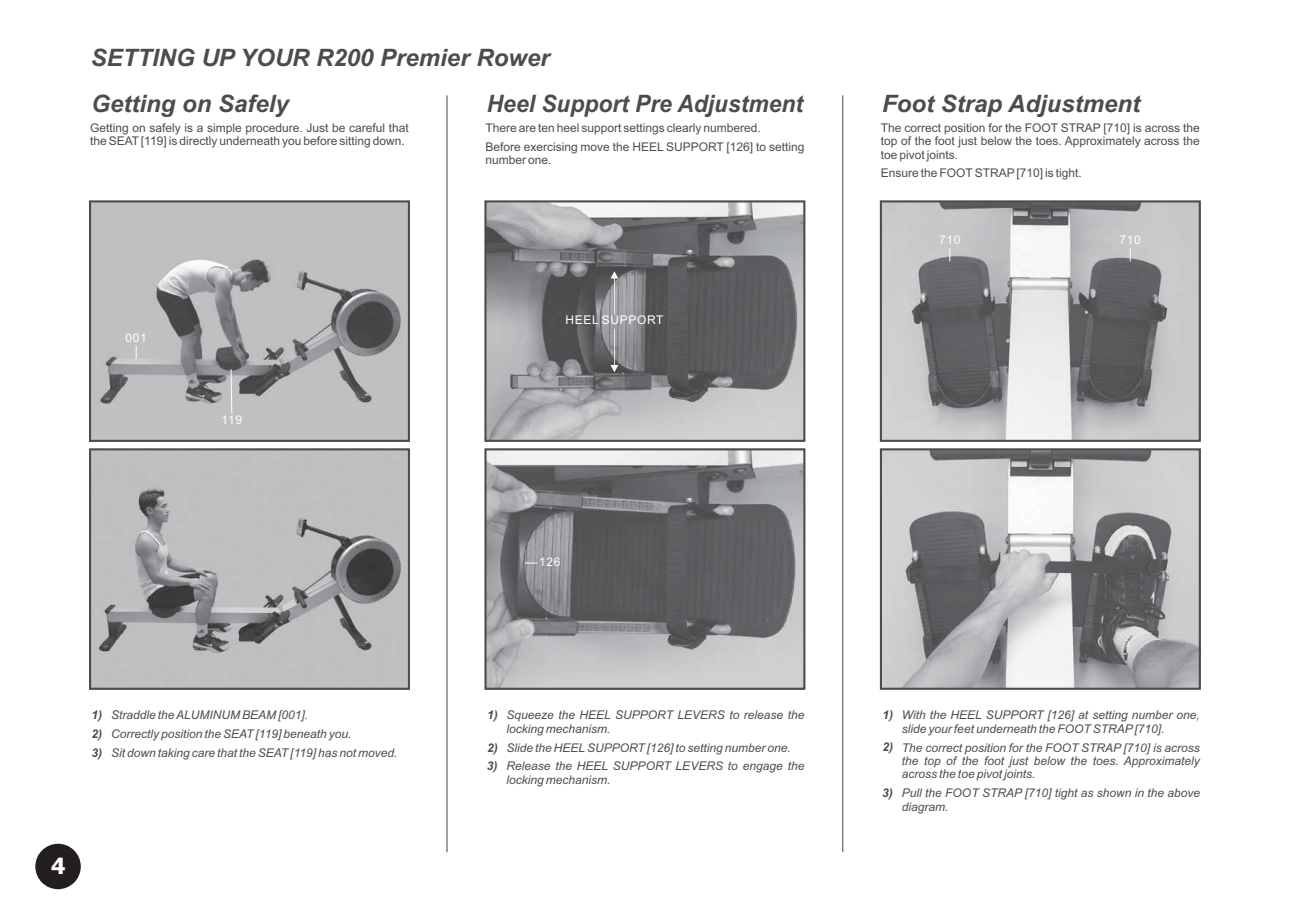
<style>
.page{position:relative;width:1290px;height:921px;background:#fff}
.page>*{position:absolute;margin:0;border:0;box-sizing:border-box;transform-origin:0 0}
.t1{font:italic 700 24px "Arial";color:#4c4c4e}
.t2{font:italic 700 24px "Arial";color:#4c4c4e;scale:.95 1}
.t3{font:700 22.5px "Tahoma";color:#fff}
.t4{font:italic 12px/13.4px "Arial";color:#4c4c4e}
.t5{font:12px/13.4px "Arial";color:#4c4c4e}
.t6{font:12px "Arial";letter-spacing:.055em;color:#fff}
.t7{font:italic 700 12px "Arial";color:#4c4c4e}
.s1{font-weight:700}
</style>
<div class="page">
<div style="left:35px;top:844px;width:46px;height:45px;background:#231f20;border-radius:50%"></div>
<hr style="left:842px;top:95px;width:1px;height:757px;background:#4c4c4e">
<img style="left:92px;top:203px;width:315px;height:236px">
<div style="left:89px;top:200px;width:321px;height:242px;border:2px solid #4c4c4e"></div>
<img style="left:92px;top:451px;width:315px;height:236px">
<div style="left:89px;top:448px;width:321px;height:242px;border:2px solid #4c4c4e"></div>
<svg style="left:230px;top:368px;width:3px;height:46px"></svg>
<svg style="left:135px;top:345px;width:2px;height:14px"></svg>
<hr style="left:446px;top:95px;width:2px;height:757px;background:#4c4c4e">
<img style="left:487px;top:203px;width:315px;height:236px">
<div style="left:484px;top:200px;width:321px;height:242px;border:2px solid #4c4c4e"></div>
<img style="left:487px;top:451px;width:315px;height:236px">
<div style="left:484px;top:448px;width:321px;height:242px;border:2px solid #4c4c4e"></div>
<svg style="left:610px;top:329px;width:8px;height:43px"></svg>
<svg style="left:610px;top:271px;width:8px;height:44px"></svg>
<svg style="left:524px;top:562px;width:14px;height:2px"></svg>
<img style="left:883px;top:203px;width:315px;height:236px">
<div style="left:880px;top:200px;width:321px;height:242px;border:2px solid #4c4c4e"></div>
<img style="left:883px;top:451px;width:315px;height:236px">
<div style="left:880px;top:448px;width:321px;height:242px;border:2px solid #4c4c4e"></div>
<svg style="left:1130px;top:248px;width:1px;height:14px"></svg>
<svg style="left:949px;top:248px;width:2px;height:14px"></svg>
<p class="t1" style="left:91px;top:48px;width:460px">SETTING UP YOUR R200 Premier Rower</p>
<p class="t1" style="left:91px;top:95px;width:199px">Getting on Safely</p>
<p class="t5" style="left:90px;top:122px;width:320px">Getting on safely is a simple procedure. Just be careful that the SEAT [119] is directly underneath you before sitting down.</p>
<p class="t2" style="left:487px;top:95px;width:334px">Heel Support Pre Adjustment</p>
<p class="t5" style="left:485px;top:119px;width:320px;line-height:18.8px">There are ten heel support settings clearly numbered.<br>Before exercising move the HEEL SUPPORT [126] to setting</p>
<p class="t5" style="left:485px;top:154px;width:68px">number one.</p>
<p class="t6" style="left:126px;top:333px;width:23px">001</p>
<p class="t6" style="left:222px;top:415px;width:22px">119</p>
<p class="t4" style="left:111px;top:707px;width:242px;line-height:18.8px;text-indent:-19px"><span class="s1">1)</span> Straddle the ALUMINUM BEAM [001].<br>Correctly position the SEAT [119] beneath you.</p>
<p class="t4" style="left:91px;top:747px;width:308px"><span class="s1">3)</span> Sit down taking care that the SEAT [119] has not moved.</p>
<p class="t7" style="left:92px;top:729px;width:12px">2)</p>
<p class="t3" style="left:51px;top:853px;width:16px">4</p>
<p class="t6" style="left:566px;top:316px;width:100px">HEEL SUPPORT</p>
<p class="t6" style="left:539px;top:558px;width:23px">126</p>
<p class="t4" style="left:507px;top:710px;width:299px;text-indent:-19px"><span class="s1">1)</span> Squeeze the HEEL SUPPORT LEVERS to release the locking mechanism.</p>
<p class="t4" style="left:507px;top:739px;width:299px;line-height:18.8px">Slide the HEEL SUPPORT [126] to setting number one.<br>Release the HEEL SUPPORT LEVERS to engage the</p>
<p class="t4" style="left:507px;top:774px;width:106px">locking mechanism.</p>
<p class="t7" style="left:487px;top:743px;width:12px">2)</p>
<p class="t7" style="left:487px;top:762px;width:12px">3)</p>
<p class="t1" style="left:882px;top:95px;width:259px">Foot Strap Adjustment</p>
<p class="t5" style="left:881px;top:122px;width:320px;text-align:justify">The correct position for the FOOT STRAP [710] is across the top of the foot just below the toes. Approximately across the toe pivot joints.</p>
<p class="t5" style="left:881px;top:168px;width:202px">Ensure the FOOT STRAP [710] is tight.</p>
<p class="t6" style="left:939px;top:236px;width:23px">710</p>
<p class="t6" style="left:1120px;top:236px;width:23px">710</p>
<p class="t4" style="left:902px;top:710px;width:299px;text-indent:-19px"><span class="s1">1)</span> With the HEEL SUPPORT [126] at setting number one, slide your feet underneath the FOOT STRAP [710].</p>
<p class="t4" style="left:902px;top:742px;width:299px;text-align:justify">The correct position for the FOOT STRAP [710] is across the top of the foot just below the toes. Approximately across the toe pivot joints.</p>
<p class="t4" style="left:902px;top:787px;width:300px">Pull the FOOT STRAP [710] tight as shown in the above diagram.</p>
<p class="t7" style="left:882px;top:743px;width:12px">2)</p>
<p class="t7" style="left:882px;top:788px;width:12px">3)</p>
</div>
